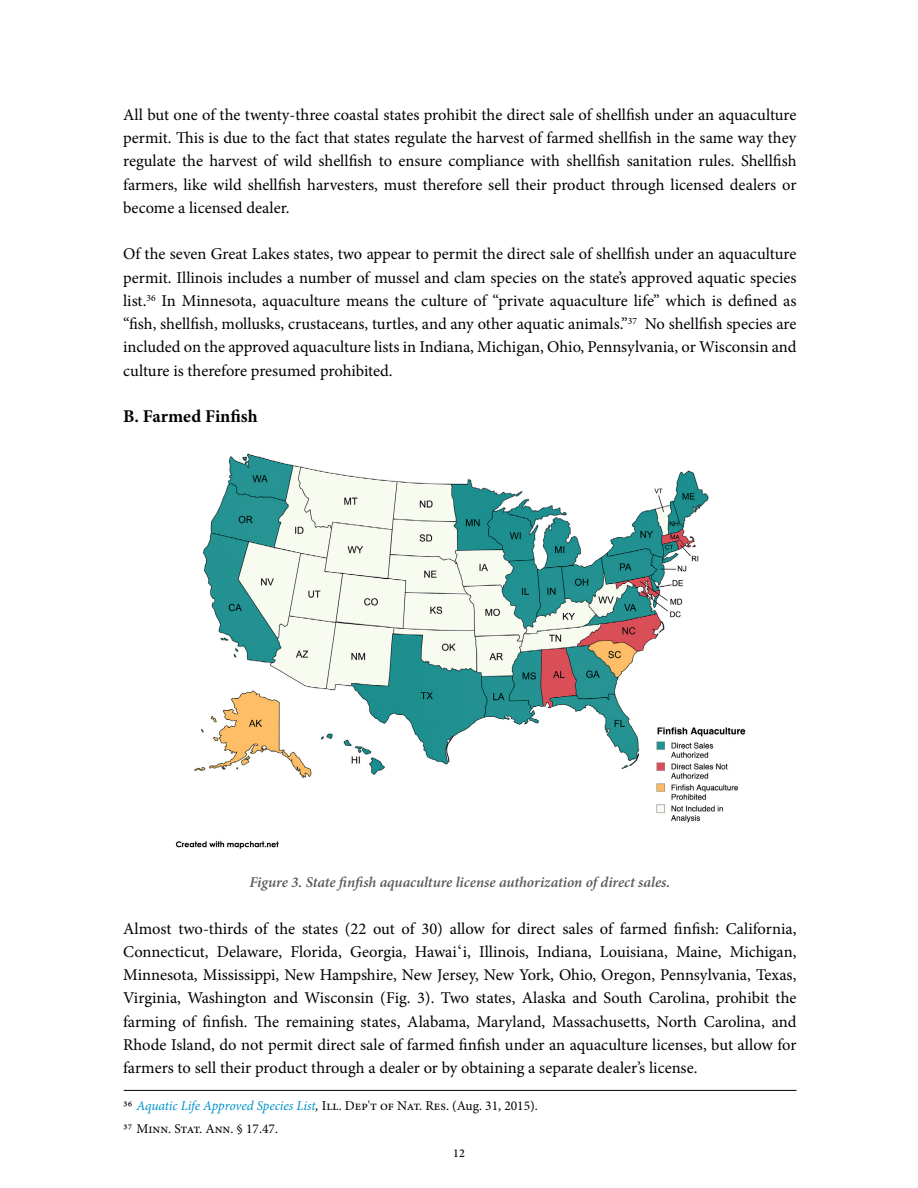
<style>
.page{position:relative;width:918px;height:1188px;background:#fff}
.page>*{position:absolute;margin:0;border:0;box-sizing:border-box;transform-origin:0 0}
.t1{font:700 18px "Minion Pro";color:#000}
.t2{font:16.5px/23.2px "Minion Pro";letter-spacing:-.01em;color:#000;text-align:justify}
.t3{font:italic 600 15px "Minion Pro";letter-spacing:-.005em;color:#58595b}
.t4{font:13.5px/23.2px "Minion Pro";color:#000101}
.t5{font:500 12px "Minion Pro";color:#000}
.s1{font-family:"Times New Roman";font-size:18px}
.s2{color:#000}
.s3{font-style:italic;color:#0092c8}
.s4{font-style:italic}
</style>
<div class="page">
<img style="left:175px;top:453px;width:571px;height:396px">
<hr style="left:124px;top:1090px;width:672px;height:1px;background:#000">
<p class="t2" style="left:123px;top:103px;width:675px">All but one of the twenty-three coastal states prohibit the direct sale of shellfish under an aquaculture permit. This is due to the fact that states regulate the harvest of farmed shellfish in the same way they regulate the harvest of wild shellfish to ensure compliance with shellfish sanitation rules. Shellfish farmers, like wild shellfish harvesters, must therefore sell their product through licensed dealers or become a licensed dealer.</p>
<p class="t2" style="left:123px;top:243px;width:675px">Of the seven Great Lakes states, two appear to permit the direct sale of shellfish under an aquaculture permit. Illinois includes a number of mussel and clam species on the state’s approved aquatic species list.<sup>36</sup> In Minnesota, aquaculture means the culture of “private aquaculture life” which is defined as “fish, shellfish, mollusks, crustaceans, turtles, and any other aquatic animals.”<sup>37</sup> No shellfish species are included on the approved aquaculture lists in Indiana, Michigan, Ohio, Pennsylvania, or Wisconsin and culture is therefore presumed prohibited.</p>
<p class="t1" style="left:123px;top:404px;width:136px">B. Farmed Finfish</p>
<p class="t3" style="left:249px;top:872px;width:422px">Figure 3. State finfish aquaculture license authorization of direct sales.</p>
<p class="t2" style="left:123px;top:917px;width:675px">Almost two-thirds of the states (22 out of 30) allow for direct sales of farmed finfish: California, Connecticut, Delaware, Florida, Georgia, Hawai<span class="s1">ʻ</span>i, Illinois, Indiana, Louisiana, Maine, Michigan, Minnesota, Mississippi, New Hampshire, New Jersey, New York, Ohio, Oregon, Pennsylvania, Texas, Virginia, Washington and Wisconsin (Fig. 3). Two states, Alaska and South Carolina, prohibit the farming of finfish. The remaining states, Alabama, Maryland, Massachusetts, North Carolina, and Rhode Island, do not permit direct sale of farmed finfish under an aquaculture licenses, but allow for farmers to sell their product through a dealer or by obtaining a separate dealer’s license.</p>
<p class="t4" style="left:123px;top:1094px;width:416px"><span class="s2">36</span> <span class="s3">Aquatic Life Approved Species List</span><span class="s4">,</span> Ill. Dep't of Nat. Res. (Aug. 31, 2015).<br><span class="s2">37 Minn. Stat. Ann. § 17.47.</span></p>
<p class="t5" style="left:453px;top:1145px;width:13px">12</p>
</div>
